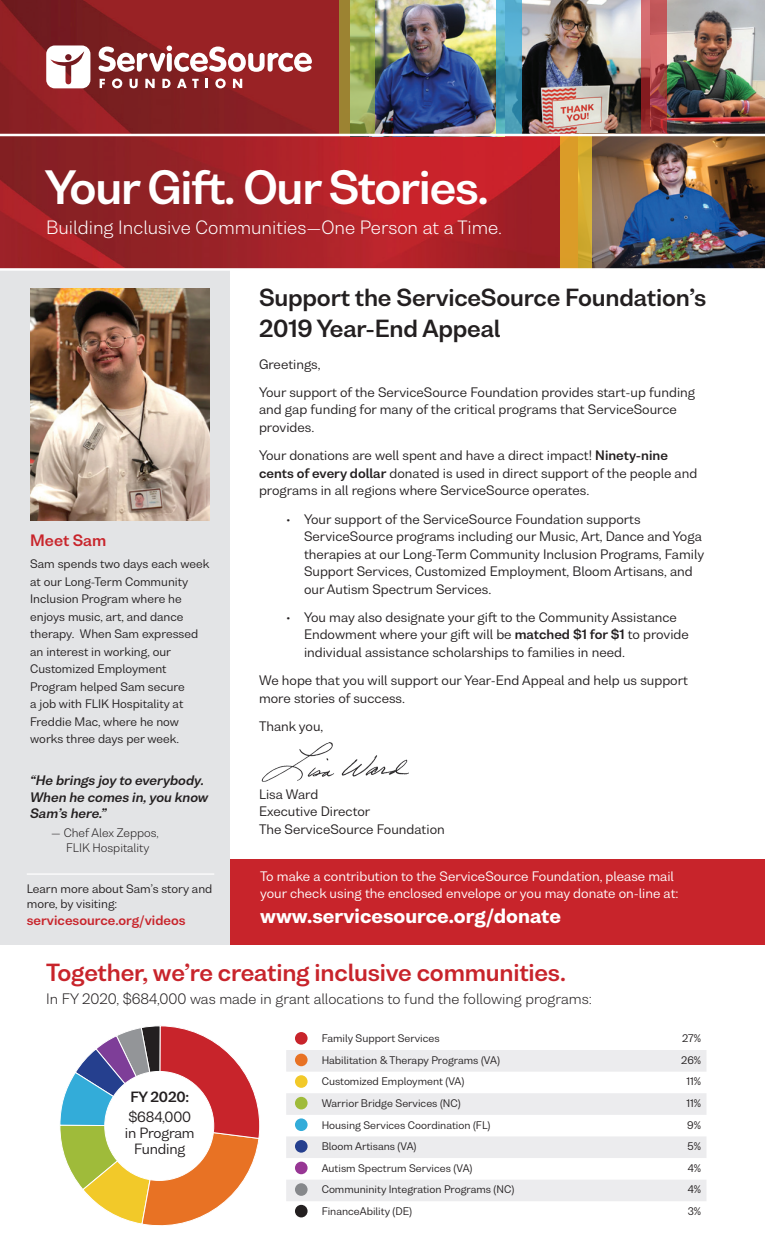
<style>
.page{position:relative;width:765px;height:1260px;background:#fff}
.page>*{position:absolute;margin:0;border:0;box-sizing:border-box;transform-origin:0 0}
.t1{font:700 43.75px "Bw Nista Grot";letter-spacing:-.03em;color:#fff}
.t2{font:700 22.5px/31.2px "Bw Nista Grot";letter-spacing:-.01em;color:#231f20}
.t3{font:700 22.5px "Bw Nista Grot";letter-spacing:-.01em;color:#c8242b}
.t4{font:800 18.75px "Bw Nista Grot";color:#fff}
.t5{font:300 17.5px "Bw Nista Grot";color:#fff}
.t6{font:700 15px "Bw Nista Grot";letter-spacing:-.005em;color:#c8242b}
.t7{font:300 13.75px "Bw Nista Grot";color:#231f20}
.t8{font:13.5px/16px "Bw Nista Grot";letter-spacing:-.015em;color:#231f20;text-align:center}
.t9{font:700 13.5px "Bw Nista Grot";letter-spacing:-.015em;color:#231f20}
.t10{font:12.5px/17.5px "Bw Nista Grot";color:#231f20}
.t11{font:12.5px/17.5px "Bw Nista Grot";color:#fff}
.t12{font:italic 700 12.5px/16.2px "Bw Nista Grot";color:#231f20}
.t13{font:700 12.5px "Bw Nista Grot";color:#c8242b}
.t14{font:11.25px/17.5px "Bw Nista Grot";color:#231f20}
.t15{font:300 11.25px/15px "Bw Nista Grot";color:#231f20;text-align:center}
.t16{font:10px "Bw Nista Grot";color:#231f20}
.s1{font-weight:700}
</style>
<div class="page">
<img style="left:521px;top:0;width:120px;height:134px">
<div style="left:230px;top:860px;width:535px;height:85px;background:#c8242b"></div>
<img style="left:591px;top:136px;width:174px;height:132px">
<img style="left:0;top:0;width:339px;height:134px">
<svg style="left:99px;top:45px;width:213px;height:27px"></svg>
<svg style="left:46px;top:45px;width:44px;height:43px"></svg>
<svg style="left:100px;top:79px;width:5px;height:9px"></svg>
<svg style="left:112px;top:78px;width:10px;height:10px"></svg>
<svg style="left:130px;top:79px;width:8px;height:9px"></svg>
<svg style="left:145px;top:79px;width:10px;height:9px"></svg>
<svg style="left:162px;top:79px;width:9px;height:9px"></svg>
<svg style="left:177px;top:79px;width:22px;height:9px"></svg>
<svg style="left:206px;top:79px;width:2px;height:9px"></svg>
<svg style="left:215px;top:78px;width:11px;height:10px"></svg>
<svg style="left:233px;top:79px;width:9px;height:9px"></svg>
<svg style="left:286px;top:1050px;width:420px;height:151px;fill:#ececee"></svg>
<div style="left:295px;top:1032px;width:13px;height:13px;background:#c8242b;border-radius:50%"></div>
<div style="left:295px;top:1054px;width:13px;height:12px;background:#e87224;border-radius:50%"></div>
<div style="left:295px;top:1075px;width:13px;height:13px;background:#f2c929;border-radius:50%"></div>
<div style="left:295px;top:1097px;width:13px;height:12px;background:#9fbb3a;border-radius:50%"></div>
<div style="left:295px;top:1118px;width:13px;height:13px;background:#33acd9;border-radius:50%"></div>
<div style="left:295px;top:1140px;width:13px;height:13px;background:#253f8e;border-radius:50%"></div>
<div style="left:295px;top:1162px;width:13px;height:12px;background:#973694;border-radius:50%"></div>
<div style="left:295px;top:1183px;width:13px;height:13px;background:#86888b;border-radius:50%"></div>
<div style="left:295px;top:1205px;width:13px;height:12px;background:#231f20;border-radius:50%"></div>
<svg style="left:60px;top:1025px;width:200px;height:201px"></svg>
<div style="left:105px;top:1071px;width:109px;height:109px;background:#fff;border-radius:50%"></div>
<img style="left:0;top:136px;width:560px;height:132px">
<svg style="left:560px;top:136px;width:31px;height:132px;background:#d7a32b"></svg>
<img style="left:374px;top:0;width:122px;height:134px">
<img style="left:666px;top:0;width:99px;height:134px">
<svg style="left:339px;top:0;width:35px;height:134px;background:#9ea34e"></svg>
<svg style="left:641px;top:0;width:25px;height:134px;background:#b54c4e"></svg>
<svg style="left:496px;top:0;width:25px;height:134px;background:#4da3be"></svg>
<div style="left:0;top:270px;width:230px;height:675px;background:#e3e4e6"></div>
<img style="left:261px;top:742px;width:148px;height:40px">
<hr style="left:0;top:268px;width:765px;height:3px;background:#fff">
<img style="left:30px;top:288px;width:180px;height:232px">
<hr style="left:27px;top:873px;width:187px;height:2px;background:#fff">
<h1 class="t1" style="left:45px;top:157px;width:446px">Your Gift. Our Stories.</h1>
<h3 class="t5" style="left:46px;top:216px;width:457px">Building Inclusive Communities—One Person at a Time.</h3>
<p class="t6" style="left:30px;top:530px;width:78px">Meet Sam</p>
<p class="t14" style="left:30px;top:555px;width:181px">Sam spends two days each week at our Long-Term Community<br>Inclusion Program where he enjoys music, art, and dance therapy. When Sam expressed an interest in working, our<br>Customized Employment<br>Program helped Sam secure<br>a job with FLIK Hospitality at<br>Freddie Mac, where he now works three days per week.</p>
<p class="t12" style="left:30px;top:772px;width:180px">“He brings joy to everybody.<br>When he comes in, you know<br>Sam’s here.”</p>
<p class="t15" style="left:51px;top:825px;width:109px">— Chef Alex Zeppos,<br>FLIK Hospitality</p>
<p class="t14" style="left:27px;top:881px;width:187px;line-height:15px">Learn more about Sam’s story and more, by visiting:</p>
<p class="t13" style="left:27px;top:912px;width:160px">servicesource.org/videos</p>
<h2 class="t2" style="left:259px;top:281px;width:449px">Support the ServiceSource Foundation’s<br>2019 Year-End Appeal</h2>
<p class="t10" style="left:259px;top:355px;width:63px">Greetings,</p>
<p class="t10" style="left:259px;top:383px;width:438px">Your support of the ServiceSource Foundation provides start-up funding and gap funding for many of the critical programs that ServiceSource provides.</p>
<p class="t10" style="left:259px;top:447px;width:440px">Your donations are well spent and have a direct impact! <span class="s1">Ninety-nine cents of every dollar</span> donated is used in direct support of the people and programs in all regions where ServiceSource operates.</p>
<p class="t10" style="left:304px;top:510px;width:402px;text-indent:-18px">• Your support of the ServiceSource Foundation supports ServiceSource programs including our Music, Art, Dance and Yoga therapies at our Long-Term Community Inclusion Programs, Family Support Services, Customized Employment, Bloom Artisans, and our Autism Spectrum Services.</p>
<p class="t10" style="left:304px;top:608px;width:386px;text-indent:-18px">• You may also designate your gift to the Community Assistance<br>Endowment where your gift will be <span class="s1">matched $1 for $1</span> to provide individual assistance scholarships to families in need.</p>
<p class="t10" style="left:259px;top:671px;width:430px">We hope that you will support our Year-End Appeal and help us support more stories of success.</p>
<p class="t10" style="left:259px;top:717px;width:66px">Thank you,</p>
<p class="t10" style="left:259px;top:785px;width:187px">Lisa Ward<br>Executive Director<br>The ServiceSource Foundation</p>
<p class="t11" style="left:260px;top:867px;width:420px">To make a contribution to the ServiceSource Foundation, please mail your check using the enclosed envelope or you may donate on-line at:</p>
<h3 class="t4" style="left:260px;top:903px;width:302px">www.servicesource.org/donate</h3>
<h2 class="t3" style="left:46px;top:957px;width:521px">Together, we’re creating inclusive communities.</h2>
<p class="t7" style="left:46px;top:989px;width:547px">In FY 2020, $684,000 was made in grant allocations to fund the following programs:</p>
<p class="t9" style="left:130px;top:1088px;width:60px">FY 2020:</p>
<p class="t8" style="left:125px;top:1109px;width:71px">$684,000 in Program<br>Funding</p>
<p class="t16" style="left:322px;top:1032px;width:119px">Family Support Services</p>
<p class="t16" style="left:682px;top:1032px;width:20px">27%</p>
<p class="t16" style="left:322px;top:1053px;width:180px">Habilitation &amp; Therapy Programs (VA)</p>
<p class="t16" style="left:681px;top:1053px;width:21px">26%</p>
<p class="t16" style="left:322px;top:1075px;width:144px">Customized Employment (VA)</p>
<p class="t16" style="left:687px;top:1075px;width:16px">11%</p>
<p class="t16" style="left:322px;top:1097px;width:140px">Warrior Bridge Services (NC)</p>
<p class="t16" style="left:687px;top:1097px;width:16px">11%</p>
<p class="t16" style="left:322px;top:1118px;width:170px">Housing Services Coordination (FL)</p>
<p class="t16" style="left:687px;top:1118px;width:15px">9%</p>
<p class="t16" style="left:322px;top:1140px;width:96px">Bloom Artisans (VA)</p>
<p class="t16" style="left:688px;top:1140px;width:15px">5%</p>
<p class="t16" style="left:322px;top:1161px;width:152px">Autism Spectrum Services (VA)</p>
<p class="t16" style="left:688px;top:1161px;width:15px">4%</p>
<p class="t16" style="left:322px;top:1183px;width:194px">Communinity Integration Programs (NC)</p>
<p class="t16" style="left:688px;top:1183px;width:15px">4%</p>
<p class="t16" style="left:322px;top:1205px;width:92px">FinanceAbility (DE)</p>
<p class="t16" style="left:688px;top:1205px;width:15px">3%</p>
</div>
